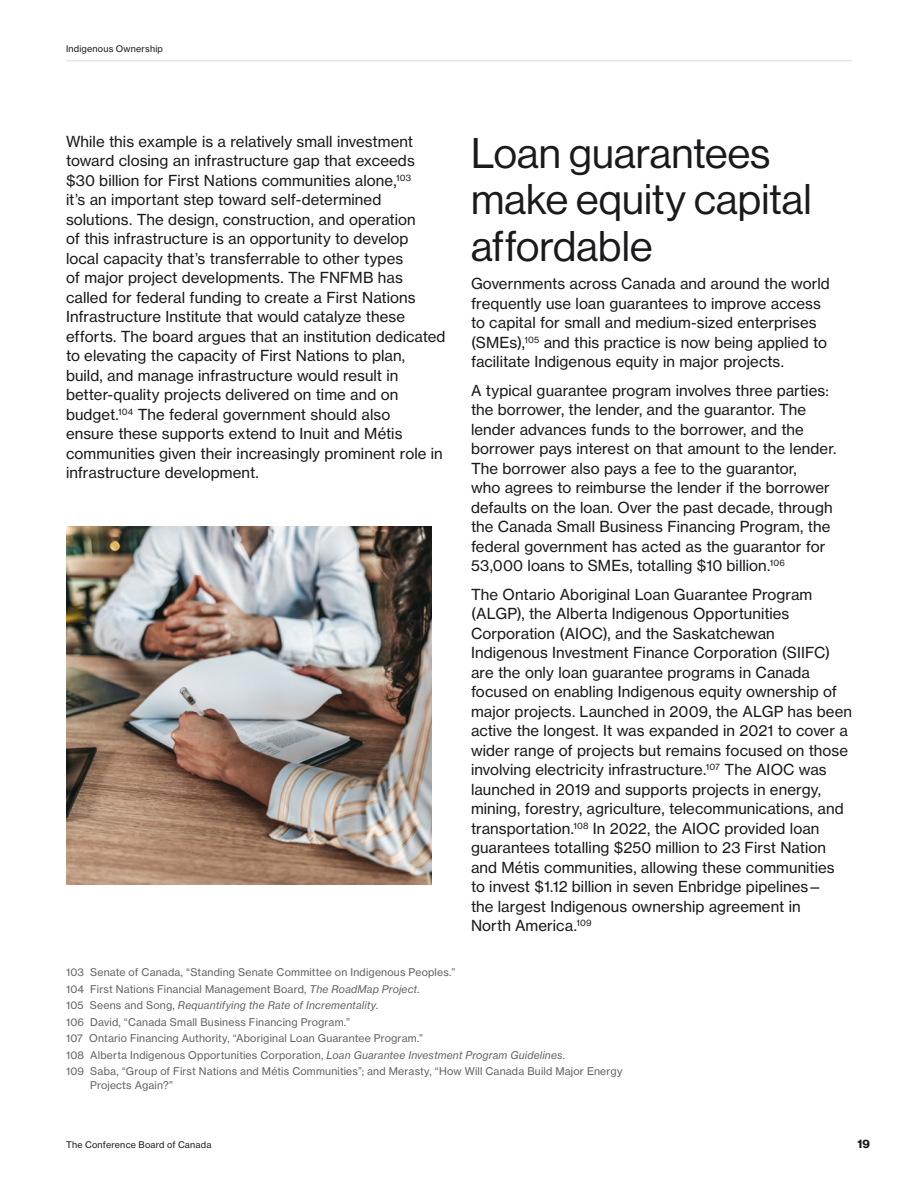
<style>
.page{position:relative;width:918px;height:1188px;background:#fff}
.page>*{position:absolute;margin:0;border:0;box-sizing:border-box;transform-origin:0 0}
.t1{font:42px/46.5px "N Haas Grotesk DS Pro 55 Rg";letter-spacing:.005em;color:#191a1c}
.t2{font:15px/19.5px "N Haas Grotesk TX Pro 55 Rg";letter-spacing:.005em;color:#191a1c}
.t3{font:12px "N Haas Grotesk DS Pro 75 Bd";color:#191a1c}
.t4{font:10.5px/16.5px "N Haas Grotesk TX Pro 55 Rg";letter-spacing:.02em;color:#636363}
.t5{font:10.5px "N Haas Grotesk TX Pro 56 It";letter-spacing:.015em;color:#636363}
.t6{font:9px "N Haas Grotesk TX Pro 55 Rg";letter-spacing:.025em;color:#191a1c}
.s1{font-family:"N Haas Grotesk TX Pro 56 It"}
.s2{font-family:"N Haas Grotesk TX Pro 55 Rg"}
</style>
<div class="page">
<hr style="left:66px;top:60px;width:786px;height:2px;background:#e6e6e6">
<img style="left:66px;top:526px;width:366px;height:358px">
<p class="t6" style="left:66px;top:43px;width:98px">Indigenous Ownership</p>
<p class="t2" style="left:66px;top:131px;width:381px">While this example is a relatively small investment toward closing an infrastructure gap that exceeds $30 billion for First Nations communities alone,<sup>103<br></sup>it’s an important step toward self-determined solutions. The design, construction, and operation<br>of this infrastructure is an opportunity to develop<br>local capacity that’s transferrable to other types<br>of major project developments. The FNFMB has called for federal funding to create a First Nations Infrastructure Institute that would catalyze these efforts. The board argues that an institution dedicated to elevating the capacity of First Nations to plan, build, and manage infrastructure would result in better-quality projects delivered on time and on budget.<sup>104</sup> The federal government should also<br>ensure these supports extend to Inuit and Métis communities given their increasingly prominent role in infrastructure development.</p>
<h1 class="t1" style="left:471px;top:130px;width:342px">Loan guarantees make equity capital affordable</h1>
<p class="t2" style="left:471px;top:274px;width:360px">Governments across Canada and around the world frequently use loan guarantees to improve access to capital for small and medium-sized enterprises (SMEs),<sup>105</sup> and this practice is now being applied to facilitate Indigenous equity in major projects.</p>
<p class="t2" style="left:471px;top:380px;width:367px">A typical guarantee program involves three parties: the borrower, the lender, and the guarantor. The lender advances funds to the borrower, and the borrower pays interest on that amount to the lender.<br>The borrower also pays a fee to the guarantor,<br>who agrees to reimburse the lender if the borrower defaults on the loan. Over the past decade, through the Canada Small Business Financing Program, the federal government has acted as the guarantor for 53,000 loans to SMEs, totalling $10 billion.<sup>106</sup></p>
<p class="t2" style="left:471px;top:584px;width:382px">The Ontario Aboriginal Loan Guarantee Program (ALGP), the Alberta Indigenous Opportunities Corporation (AIOC), and the Saskatchewan Indigenous Investment Finance Corporation (SIIFC) are the only loan guarantee programs in Canada focused on enabling Indigenous equity ownership of major projects. Launched in 2009, the ALGP has been active the longest. It was expanded in 2021 to cover a wider range of projects but remains focused on those involving electricity infrastructure.<sup>107</sup> The AIOC was launched in 2019 and supports projects in energy, mining, forestry, agriculture, telecommunications, and transportation.<sup>108</sup> In 2022, the AIOC provided loan guarantees totalling $250 million to 23 First Nation and Métis communities, allowing these communities to invest $1.12 billion in seven Enbridge pipelines—<br>the largest Indigenous ownership agreement in<br>North America.<sup>109</sup></p>
<p class="t4" style="left:66px;top:964px;width:391px">103 Senate of Canada, “Standing Senate Committee on Indigenous Peoples.”<br>104 First Nations Financial Management Board, <span class="s1">The RoadMap Project</span>.</p>
<p class="t5" style="left:66px;top:999px;width:313px"><span class="s2">105 Seens and Song,</span> Requantifying the Rate of Incrementality<span class="s2">.</span></p>
<p class="t4" style="left:66px;top:1014px;width:558px">106 David, “Canada Small Business Financing Program.”<br>107 Ontario Financing Authority, “Aboriginal Loan Guarantee Program.”<br>108 Alberta Indigenous Opportunities Corporation, <span class="s1">Loan Guarantee Investment Program Guidelines</span>.<br>109 Saba, “Group of First Nations and Métis Communities”; and Merasty, “How Will Canada Build Major Energy</p>
<p class="t4" style="left:90px;top:1077px;width:85px">Projects Again?”</p>
<p class="t6" style="left:66px;top:1139px;width:147px">The Conference Board of Canada</p>
<p class="t3" style="left:858px;top:1136px;width:14px">19</p>
</div>
